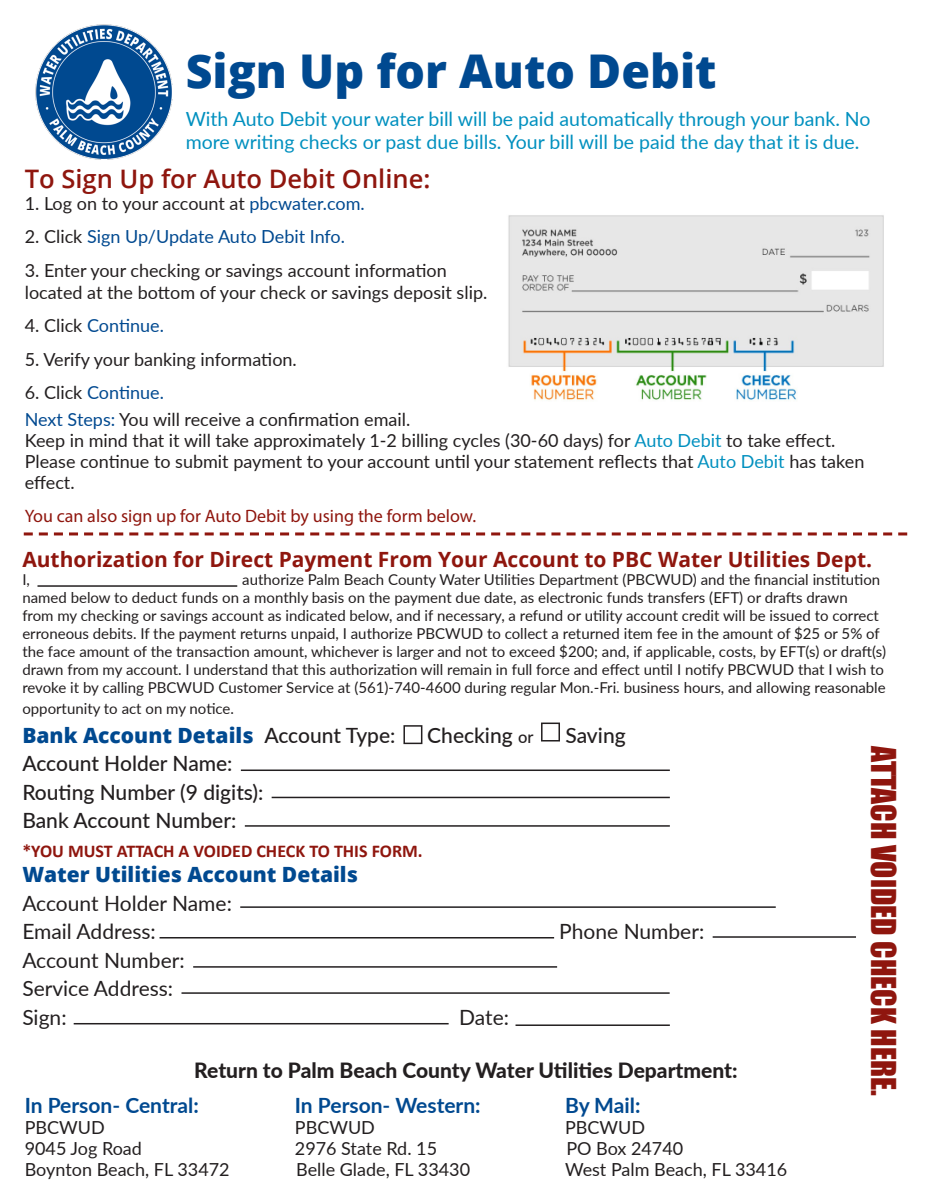
<style>
.page{position:relative;width:932px;height:1202px;background:#fff}
.page>*{position:absolute;margin:0;border:0;box-sizing:border-box;transform-origin:0 0}
.t1{font:800 46.5px "Open Sans";color:#004990}
.t2{font:31.5px "Impact";color:#8f160e}
.t3{font:600 25.5px "Open Sans";color:#8f160e}
.t4{font:21px "Lato";color:#231f20}
.t5{font:500 21px "Lato";color:#231f20}
.t6{font:700 21px "Open Sans";color:#8f160e}
.t7{font:800 21px "Open Sans";color:#004990}
.t8{font:800 21px "Lato";color:#231f20}
.t9{font:700 21px "Lato";color:#004990}
.t10{font:19.5px/23.4px "Lato";color:#0090bf}
.t11{font:18px/21.6px "Lato";color:#231f20}
.t12{font:18px "Lato";color:#004990}
.t13{font:18px "Myriad Pro";color:#8f160e}
.t14{font:700 18px "Calibri";color:#8f160e}
.t15{font:15px/18px "Lato";color:#231f20}
.s1{color:#004990}
.s2{color:#231f20}
.s3{color:#0090bf}
.s4{font-family:"Lato";font-weight:500;color:#231f20}
.s5{font-size:16.5px}
</style>
<div class="page">
<div style="left:403px;top:725px;width:19px;height:19px;border:2px solid #231f20"></div>
<svg style="left:24px;top:532px;width:883px;height:3px"></svg>
<div style="left:541px;top:722px;width:19px;height:19px;border:2px solid #231f20"></div>
<hr style="left:241px;top:769px;width:428px;height:2px;background:#231f20">
<hr style="left:272px;top:796px;width:397px;height:2px;background:#231f20">
<hr style="left:193px;top:966px;width:364px;height:1px;background:#231f20">
<hr style="left:159px;top:937px;width:395px;height:1px;background:#231f20">
<hr style="left:181px;top:992px;width:488px;height:1px;background:#231f20">
<hr style="left:74px;top:1023px;width:374px;height:1px;background:#231f20">
<hr style="left:515px;top:1024px;width:154px;height:2px;background:#231f20">
<hr style="left:712px;top:936px;width:144px;height:1px;background:#231f20">
<hr style="left:240px;top:906px;width:535px;height:2px;background:#231f20">
<hr style="left:245px;top:825px;width:424px;height:1px;background:#231f20">
<hr style="left:37px;top:585px;width:200px;height:2px;background:#231f20">
<img style="left:508px;top:215px;width:376px;height:185px">
<img style="left:36px;top:25px;width:136px;height:135px">
<p class="t1" style="left:186px;top:36px;width:532px">Sign Up for Auto Debit</p>
<p class="t10" style="left:186px;top:106px;width:686px">With Auto Debit your water bill will be paid automatically through your bank. No more writing checks or past due bills. Your bill will be paid the day that it is due.</p>
<p class="t3" style="left:25px;top:162px;width:407px">To Sign Up for Auto Debit Online:</p>
<p class="t11" style="left:25px;top:192px;width:341px">1. Log on to your account at <span class="s1">pbcwater.com.</span></p>
<p class="t12" style="left:25px;top:224px;width:322px"><span class="s2">2. Click</span> Sign Up/Update Auto Debit Info.</p>
<p class="t11" style="left:25px;top:259px;width:464px">3. Enter your checking or savings account information located at the bottom of your check or savings deposit slip.</p>
<p class="t12" style="left:25px;top:313px;width:141px"><span class="s2">4. Click</span> Continue.</p>
<p class="t11" style="left:25px;top:347px;width:273px">5. Verify your banking information.</p>
<p class="t12" style="left:25px;top:379px;width:141px"><span class="s2">6. Click</span> Continue.</p>
<p class="t11" style="left:25px;top:408px;width:387px"><span class="s1">Next Steps:</span> You will receive a confirmation email.</p>
<p class="t11" style="left:25px;top:429px;width:812px">Keep in mind that it will take approximately 1-2 billing cycles (30-60 days) for <span class="s3">Auto Debit</span> to take effect.</p>
<p class="t11" style="left:25px;top:450px;width:841px;line-height:21px">Please continue to submit payment to your account until your statement reflects that <span class="s3">Auto Debit</span> has taken effect.</p>
<p class="t13" style="left:25px;top:505px;width:453px">You can also sign up for Auto Debit by using the form below.</p>
<p class="t6" style="left:22px;top:545px;width:851px">Authorization for Direct Payment From Your Account to PBC Water Utilities Dept.</p>
<p class="t15" style="left:22px;top:570px;width:9px">I,</p>
<p class="t15" style="left:22px;top:570px;width:865px;text-indent:220px">authorize Palm Beach County Water Utilities Department (PBCWUD) and the financial institution named below to deduct funds on a monthly basis on the payment due date, as electronic funds transfers (EFT) or drafts drawn<br>from my checking or savings account as indicated below, and if necessary, a refund or utility account credit will be issued to correct erroneous debits. If the payment returns unpaid, I authorize PBCWUD to collect a returned item fee in the amount of $25 or 5% of the face amount of the transaction amount, whichever is larger and not to exceed $200; and, if applicable, costs, by EFT(s) or draft(s) drawn from my account. I understand that this authorization will remain in full force and effect until I notify PBCWUD that I wish to revoke it by calling PBCWUD Customer Service at (561)-740-4600 during regular Mon.-Fri. business hours, and allowing reasonable</p>
<p class="t15" style="left:22px;top:699px;width:213px">opportunity to act on my notice.</p>
<p class="t7" style="left:22px;top:719px;width:374px">Bank Account Details <span class="s4">Account Type:</span></p>
<p class="t5" style="left:427px;top:720px;width:108px">Checking <span class="s5">or</span></p>
<p class="t5" style="left:565px;top:720px;width:62px">Saving</p>
<p class="t5" style="left:22px;top:748px;width:212px">Account Holder Name:</p>
<p class="t5" style="left:22px;top:777px;width:243px">Routing Number (9 digits):</p>
<p class="t5" style="left:22px;top:805px;width:215px">Bank Account Number:</p>
<p class="t14" style="left:22px;top:838px;width:402px">*YOU MUST ATTACH A VOIDED CHECK TO THIS FORM.</p>
<p class="t7" style="left:22px;top:858px;width:337px">Water Utilities Account Details</p>
<p class="t4" style="left:22px;top:888px;width:211px">Account Holder Name:</p>
<p class="t4" style="left:22px;top:916px;width:135px">Email Address:</p>
<p class="t4" style="left:559px;top:916px;width:146px">Phone Number:</p>
<p class="t4" style="left:22px;top:945px;width:164px">Account Number:</p>
<p class="t4" style="left:22px;top:973px;width:152px">Service Address:</p>
<p class="t4" style="left:22px;top:1002px;width:46px">Sign:</p>
<p class="t4" style="left:459px;top:1002px;width:51px">Date:</p>
<p class="t2" style="left:907px;top:746px;width:351px;rotate:90deg">ATTACH VOIDED CHECK HERE.</p>
<p class="t8" style="left:194px;top:1054px;width:545px">Return to Palm Beach County Water Utilities Department:</p>
<p class="t9" style="left:25px;top:1089px;width:175px">In Person- Central:</p>
<p class="t9" style="left:295px;top:1089px;width:187px">In Person- Western:</p>
<p class="t9" style="left:565px;top:1089px;width:77px">By Mail:</p>
<p class="t11" style="left:25px;top:1115px;width:81px">PBCWUD</p>
<p class="t11" style="left:295px;top:1115px;width:81px">PBCWUD</p>
<p class="t11" style="left:565px;top:1115px;width:81px">PBCWUD</p>
<p class="t11" style="left:25px;top:1136px;width:119px">9045 Jog Road</p>
<p class="t11" style="left:295px;top:1136px;width:144px">2976 State Rd. 15</p>
<p class="t11" style="left:566px;top:1136px;width:118px">PO Box 24740</p>
<p class="t11" style="left:25px;top:1157px;width:206px">Boynton Beach, FL 33472</p>
<p class="t11" style="left:296px;top:1157px;width:175px">Belle Glade, FL 33430</p>
<p class="t11" style="left:565px;top:1157px;width:224px">West Palm Beach, FL 33416</p>
</div>
